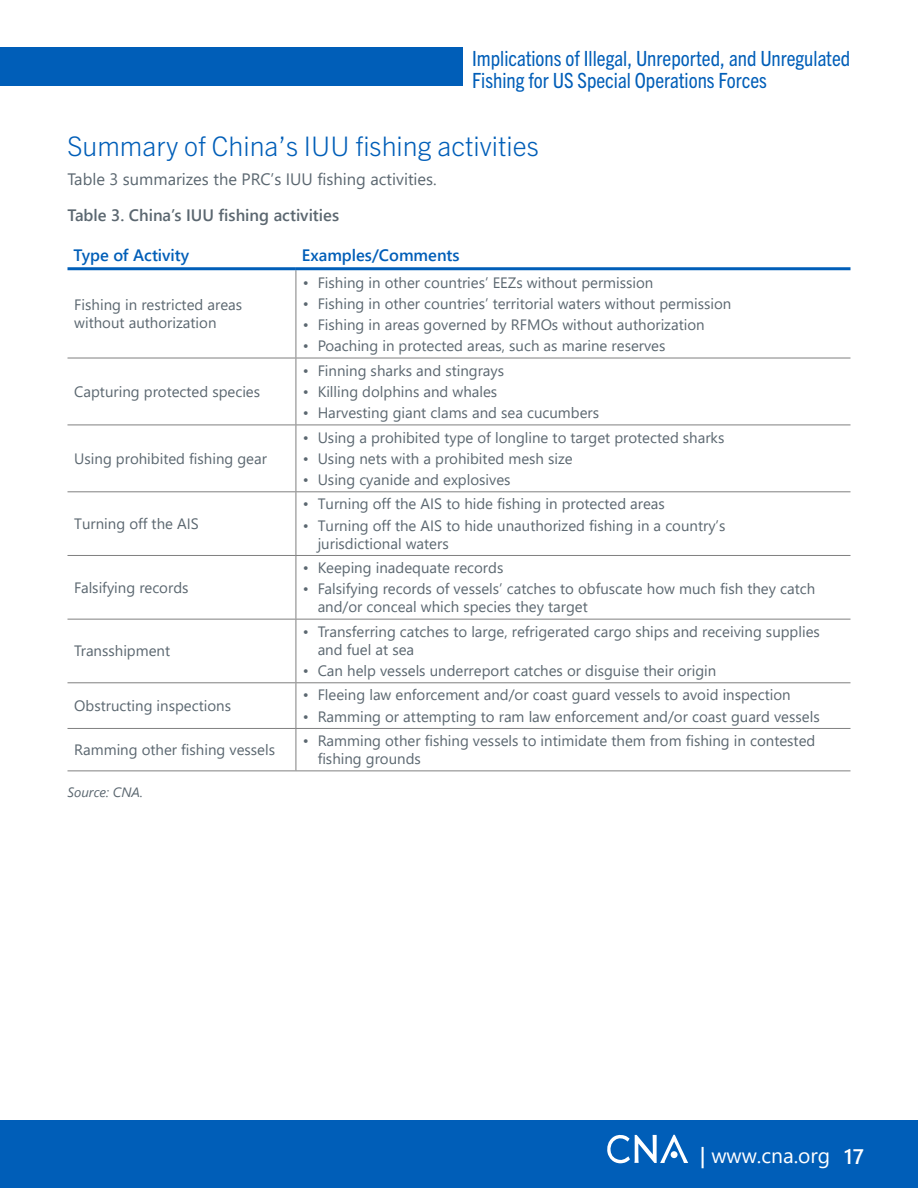
<style>
.page{position:relative;width:918px;height:1188px;background:#fff}
.page>*{position:absolute;margin:0;border:0;box-sizing:border-box;transform-origin:0 0}
.t1{font:300 27px "Trade Gothic Next LT Pro";color:#005eb8}
.t2{font:condensed 21px/22.5px "Trade Gothic Next LT Pro";color:#005eb8}
.t3{font:21px "Segoe UI";color:#fff}
.t4{font:16.5px "Segoe UI";color:#5b6770}
.t5{font:600 16.5px "Segoe UI";color:#5b6770}
.t6{font:600 16.5px "Segoe UI";color:#005eb8}
.t7{font:15px/18px "Segoe UI";color:#5b6770}
.t8{font:italic 13.5px "Segoe UI";color:#5b6770}
.s1{font-weight:600}
</style>
<div class="page">
<div style="left:0;top:1120px;width:918px;height:68px;background:#005eb8"></div>
<svg style="left:607px;top:1135px;width:81px;height:28px"></svg>
<div style="left:671px;top:1151px;width:7px;height:7px;background:#fff;border-radius:50%"></div>
<div style="left:0;top:48px;width:463px;height:38px;background:#005eb8"></div>
<svg style="left:68px;top:359px;width:782px;height:196px"></svg>
<svg style="left:68px;top:556px;width:782px;height:215px"></svg>
<hr style="left:296px;top:270px;width:1px;height:88px;background:#808080">
<hr style="left:68px;top:358px;width:228px;height:1px;background:#808080">
<hr style="left:296px;top:358px;width:554px;height:1px;background:#808080">
<hr style="left:296px;top:358px;width:1px;height:67px;background:#808080">
<hr style="left:68px;top:425px;width:228px;height:1px;background:#808080">
<hr style="left:296px;top:425px;width:554px;height:1px;background:#808080">
<hr style="left:296px;top:425px;width:1px;height:66px;background:#808080">
<hr style="left:68px;top:491px;width:228px;height:1px;background:#808080">
<hr style="left:296px;top:491px;width:554px;height:1px;background:#808080">
<hr style="left:296px;top:492px;width:1px;height:63px;background:#808080">
<hr style="left:68px;top:555px;width:228px;height:1px;background:#808080">
<hr style="left:296px;top:555px;width:554px;height:1px;background:#808080">
<hr style="left:296px;top:556px;width:1px;height:63px;background:#808080">
<hr style="left:68px;top:619px;width:228px;height:1px;background:#808080">
<hr style="left:296px;top:619px;width:554px;height:1px;background:#808080">
<hr style="left:296px;top:620px;width:1px;height:62px;background:#808080">
<hr style="left:68px;top:682px;width:228px;height:1px;background:#808080">
<hr style="left:296px;top:682px;width:554px;height:1px;background:#808080">
<hr style="left:296px;top:683px;width:1px;height:45px;background:#808080">
<hr style="left:68px;top:728px;width:228px;height:1px;background:#808080">
<hr style="left:296px;top:728px;width:554px;height:1px;background:#808080">
<hr style="left:296px;top:729px;width:1px;height:42px;background:#808080">
<hr style="left:68px;top:771px;width:228px;height:1px;background:#808080">
<hr style="left:296px;top:771px;width:554px;height:1px;background:#808080">
<hr style="left:68px;top:267px;width:228px;height:3px;background:#005eb8">
<hr style="left:296px;top:267px;width:554px;height:3px;background:#005eb8">
<h2 class="t2" style="left:472px;top:46px;width:380px">Implications of Illegal, Unreported, and Unregulated<br>Fishing for US Special Operations Forces</h2>
<h1 class="t1" style="left:68px;top:127px;width:473px">Summary of China’s IUU fishing activities</h1>
<p class="t4" style="left:68px;top:164px;width:371px">Table 3 summarizes the PRC’s IUU fishing activities.</p>
<p class="t5" style="left:68px;top:200px;width:273px">Table 3. China’s IUU fishing activities</p>
<p class="t6" style="left:74px;top:239px;width:117px">Type of Activity</p>
<p class="t6" style="left:302px;top:239px;width:159px">Examples/Comments</p>
<p class="t7" style="left:74px;top:295px;width:169px">Fishing in restricted areas without authorization</p>
<p class="t7" style="left:303px;top:272px;width:352px">• Fishing in other countries’ EEZs without permission</p>
<p class="t7" style="left:303px;top:293px;width:430px">• Fishing in other countries’ territorial waters without permission</p>
<p class="t7" style="left:303px;top:314px;width:404px">• Fishing in areas governed by RFMOs without authorization</p>
<p class="t7" style="left:303px;top:336px;width:364px">• Poaching in protected areas, such as marine reserves</p>
<p class="t7" style="left:74px;top:381px;width:187px">Capturing protected species</p>
<p class="t7" style="left:74px;top:448px;width:194px">Using prohibited fishing gear</p>
<p class="t7" style="left:74px;top:513px;width:126px">Turning off the AIS</p>
<p class="t7" style="left:74px;top:577px;width:116px">Falsifying records</p>
<p class="t7" style="left:74px;top:641px;width:97px">Transshipment</p>
<p class="t7" style="left:74px;top:695px;width:158px">Obstructing inspections</p>
<p class="t7" style="left:303px;top:360px;width:203px">• Finning sharks and stingrays</p>
<p class="t7" style="left:303px;top:381px;width:196px">• Killing dolphins and whales</p>
<p class="t7" style="left:303px;top:403px;width:298px">• Harvesting giant clams and sea cucumbers</p>
<p class="t7" style="left:303px;top:427px;width:423px">• Using a prohibited type of longline to target protected sharks</p>
<p class="t7" style="left:303px;top:448px;width:272px">• Using nets with a prohibited mesh size</p>
<p class="t7" style="left:303px;top:469px;width:209px">• Using cyanide and explosives</p>
<p class="t7" style="left:303px;top:494px;width:364px">• Turning off the AIS to hide fishing in protected areas</p>
<p class="t7" style="left:318px;top:515px;width:409px;text-indent:-15px">• Turning off the AIS to hide unauthorized fishing in a country’s jurisdictional waters</p>
<p class="t7" style="left:303px;top:557px;width:202px">• Keeping inadequate records</p>
<p class="t7" style="left:318px;top:579px;width:499px;text-indent:-15px">• Falsifying records of vessels’ catches to obfuscate how much fish they catch and/or conceal which species they target</p>
<p class="t7" style="left:318px;top:621px;width:504px;text-indent:-15px">• Transferring catches to large, refrigerated cargo ships and receiving supplies and fuel at sea</p>
<p class="t7" style="left:303px;top:660px;width:415px">• Can help vessels underreport catches or disguise their origin</p>
<p class="t7" style="left:303px;top:685px;width:490px">• Fleeing law enforcement and/or coast guard vessels to avoid inspection</p>
<p class="t7" style="left:303px;top:706px;width:519px">• Ramming or attempting to ram law enforcement and/or coast guard vessels</p>
<p class="t7" style="left:74px;top:739px;width:202px">Ramming other fishing vessels</p>
<p class="t7" style="left:318px;top:730px;width:499px;text-indent:-15px">• Ramming other fishing vessels to intimidate them from fishing in contested fishing grounds</p>
<p class="t8" style="left:68px;top:779px;width:77px">Source: CNA.</p>
<h2 class="t3" style="left:700px;top:1136px;width:166px"><span class="s1">|</span> www.cna.org <span class="s1">17</span></h2>
</div>
